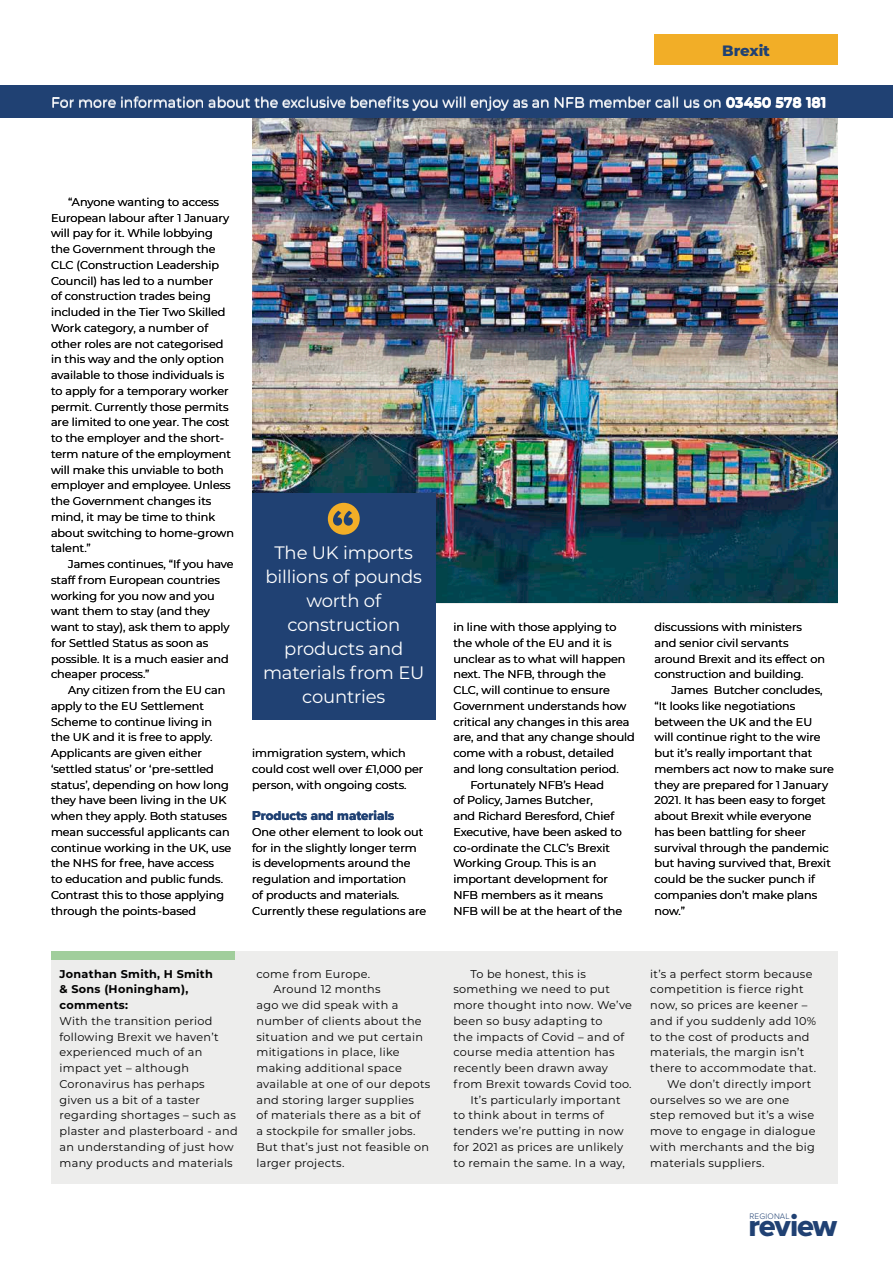
<style>
.page{position:relative;width:893px;height:1263px;background:#fff}
.page>*{position:absolute;margin:0;border:0;box-sizing:border-box;transform-origin:0 0}
.t1{font:30.9px "Proxima Nova Extrabld";letter-spacing:-.04em;color:#204173}
.t2{font:18px/24px "Montserrat";letter-spacing:-.01em;color:#fff;text-align:center}
.t3{font:800 15px "Montserrat";letter-spacing:-.005em;color:#204173}
.t4{font:14.25px "Montserrat";color:#fff}
.t5{font:13.5px "Proxima Nova Extrabld";letter-spacing:-.005em;color:#204173}
.t6{font:11.25px/15.8px "Montserrat";color:#000}
.t7{font:11.25px/15.8px "Montserrat";letter-spacing:.025em;color:#000}
.t8{font:700 11.25px/15.8px "Montserrat";letter-spacing:.025em;color:#000}
.t9{font:11.25px "Montserrat";letter-spacing:.02em;color:#000}
.t10{font:300 8.25px "Proxima Nova";letter-spacing:.02em;color:#204173}
.s1{font-weight:700}
</style>
<div class="page">
<div style="left:51px;top:951px;width:787px;height:233px;background:#ededec"></div>
<div style="left:51px;top:951px;width:183px;height:9px;background:#a1ce9c"></div>
<img style="left:252px;top:118px;width:586px;height:485px">
<div style="left:654px;top:34px;width:184px;height:30px;background:#f2ae27"></div>
<div style="left:654px;top:35px;width:184px;height:30px;background:#f2ae27"></div>
<div style="left:0;top:85px;width:893px;height:32px;background:#204173"></div>
<div style="left:0;top:86px;width:893px;height:32px;background:#204173"></div>
<div style="left:252px;top:494px;width:183px;height:226px;background:#204173"></div>
<div style="left:328px;top:503px;width:32px;height:32px;background:#f2ae27;border-radius:50%"></div>
<svg style="left:333px;top:510px;width:20px;height:16px"></svg>
<h3 class="t3" style="left:722px;top:38px;width:49px">Brexit</h3>
<p class="t4" style="left:51px;top:92px;width:777px">For more information about the exclusive benefits you will enjoy as an NFB member call us on <span class="s1">03450 578 181</span></p>
<p class="t6" style="left:51px;top:194px;width:185px;text-indent:17px">“Anyone wanting to access<br>European labour after 1 January will pay for it. While lobbying the Government through the<br>CLC (Construction Leadership<br>Council) has led to a number<br>of construction trades being included in the Tier Two Skilled<br>Work category, a number of other roles are not categorised in this way and the only option available to those individuals is to apply for a temporary worker permit. Currently those permits are limited to one year. The cost to the employer and the short&shy;term nature of the employment will make this unviable to both employer and employee. Unless the Government changes its mind, it may be time to think about switching to home-grown talent.”</p>
<p class="t6" style="left:51px;top:556px;width:184px;text-indent:17px">James continues, “If you have staff from European countries working for you now and you want them to stay (and they want to stay), ask them to apply for Settled Status as soon as possible. It is a much easier and cheaper process.”</p>
<p class="t6" style="left:51px;top:682px;width:182px;text-indent:17px">Any citizen from the EU can apply to the EU Settlement<br>Scheme to continue living in the UK and it is free to apply.<br>Applicants are given either ‘settled status’ or ‘pre-settled status’, depending on how long they have been living in the UK when they apply. Both statuses mean successful applicants can continue working in the UK, use the NHS for free, have access<br>to education and public funds.<br>Contrast this to those applying through the points-based</p>
<h2 class="t2" style="left:263px;top:540px;width:163px">The UK imports billions of pounds worth of construction products and materials from EU countries</h2>
<p class="t6" style="left:252px;top:745px;width:173px">immigration system, which could cost well over £1,000 per person, with ongoing costs.</p>
<p class="t5" style="left:252px;top:805px;width:144px">Products and materials</p>
<p class="t6" style="left:252px;top:824px;width:176px">One other element to look out for in the slightly longer term is developments around the regulation and importation<br>of products and materials.<br>Currently these regulations are</p>
<p class="t8" style="left:60px;top:965px;width:155px">Jonathan Smith, H Smith &amp; Sons (Honingham), comments:</p>
<p class="t7" style="left:60px;top:1013px;width:180px">With the transition period following Brexit we haven’t experienced much of an impact yet – although<br>Coronavirus has perhaps given us a bit of a taster regarding shortages – such as plaster and plasterboard - and an understanding of just how many products and materials</p>
<p class="t7" style="left:256px;top:965px;width:115px">come from Europe.</p>
<p class="t7" style="left:273px;top:981px;width:109px">Around 12 months</p>
<p class="t7" style="left:256px;top:997px;width:144px">ago we did speak with a</p>
<p class="t7" style="left:256px;top:1013px;width:167px">number of clients about the</p>
<p class="t7" style="left:256px;top:1028px;width:168px">situation and we put certain</p>
<p class="t7" style="left:256px;top:1044px;width:145px">mitigations in place, like</p>
<p class="t7" style="left:256px;top:1060px;width:147px">making additional space</p>
<p class="t7" style="left:256px;top:1076px;width:175px">available at one of our depots</p>
<p class="t7" style="left:256px;top:1091px;width:159px">and storing larger supplies</p>
<p class="t7" style="left:256px;top:1107px;width:166px">of materials there as a bit of</p>
<p class="t7" style="left:256px;top:1123px;width:160px">a stockpile for smaller jobs.</p>
<p class="t7" style="left:256px;top:1139px;width:174px">But that’s just not feasible on</p>
<p class="t7" style="left:256px;top:1154px;width:89px">larger projects.</p>
<p class="t6" style="left:453px;top:619px;width:165px">in line with those applying to</p>
<p class="t6" style="left:453px;top:635px;width:160px">the whole of the EU and it is</p>
<p class="t6" style="left:453px;top:650px;width:174px">unclear as to what will happen</p>
<p class="t6" style="left:453px;top:666px;width:154px">next. The NFB, through the</p>
<p class="t6" style="left:453px;top:682px;width:158px">CLC, will continue to ensure</p>
<p class="t6" style="left:453px;top:698px;width:175px">Government understands how</p>
<p class="t6" style="left:453px;top:713px;width:178px">critical any changes in this area</p>
<p class="t6" style="left:453px;top:729px;width:183px">are, and that any change should</p>
<p class="t6" style="left:453px;top:745px;width:162px">come with a robust, detailed</p>
<p class="t6" style="left:453px;top:761px;width:167px">and long consultation period.</p>
<p class="t6" style="left:470px;top:776px;width:135px">Fortunately NFB’s Head</p>
<p class="t6" style="left:453px;top:792px;width:141px">of Policy, James Butcher,</p>
<p class="t6" style="left:453px;top:808px;width:162px">and Richard Beresford, Chief</p>
<p class="t6" style="left:453px;top:824px;width:170px">Executive, have been asked to</p>
<p class="t6" style="left:453px;top:839px;width:158px">co-ordinate the CLC’s Brexit</p>
<p class="t6" style="left:453px;top:855px;width:145px">Working Group. This is an</p>
<p class="t6" style="left:453px;top:871px;width:156px">important development for</p>
<p class="t6" style="left:453px;top:887px;width:151px">NFB members as it means</p>
<p class="t6" style="left:453px;top:902px;width:170px">NFB will be at the heart of the</p>
<p class="t6" style="left:654px;top:619px;width:172px">discussions with ministers and senior civil servants around Brexit and its effect on construction and building.</p>
<p class="t6" style="left:654px;top:682px;width:181px;text-indent:17px">James Butcher concludes, “It looks like negotiations between the UK and the EU will continue right to the wire but it’s really important that members act now to make sure they are prepared for 1 January<br>2021. It has been easy to forget about Brexit while everyone has been battling for sheer survival through the pandemic but having survived that, Brexit could be the sucker punch if companies don’t make plans now.”</p>
<p class="t7" style="left:470px;top:965px;width:117px">To be honest, this is</p>
<p class="t7" style="left:453px;top:981px;width:158px">something we need to put</p>
<p class="t7" style="left:453px;top:997px;width:180px">more thought into now. We’ve</p>
<p class="t7" style="left:453px;top:1013px;width:151px">been so busy adapting to</p>
<p class="t7" style="left:453px;top:1028px;width:172px">the impacts of Covid – and of</p>
<p class="t7" style="left:453px;top:1044px;width:163px">course media attention has</p>
<p class="t7" style="left:453px;top:1060px;width:156px">recently been drawn away</p>
<p class="t9" style="left:453px;top:1076px;width:180px">from Brexit towards Covid too.</p>
<p class="t7" style="left:470px;top:1091px;width:152px">It’s particularly important</p>
<p class="t7" style="left:453px;top:1107px;width:152px">to think about in terms of</p>
<p class="t7" style="left:453px;top:1123px;width:172px">tenders we’re putting in now</p>
<p class="t7" style="left:453px;top:1139px;width:171px">for 2021 as prices are unlikely</p>
<p class="t7" style="left:453px;top:1154px;width:173px">to remain the same. In a way,</p>
<p class="t7" style="left:650px;top:965px;width:164px">it’s a perfect storm because</p>
<p class="t7" style="left:650px;top:981px;width:155px">competition is fierce right</p>
<p class="t7" style="left:650px;top:997px;width:159px">now, so prices are keener –</p>
<p class="t7" style="left:650px;top:1013px;width:167px">and if you suddenly add 10%</p>
<p class="t7" style="left:650px;top:1028px;width:161px">to the cost of products and</p>
<p class="t7" style="left:650px;top:1044px;width:156px">materials, the margin isn’t</p>
<p class="t7" style="left:650px;top:1060px;width:167px">there to accommodate that.</p>
<p class="t7" style="left:667px;top:1076px;width:145px">We don’t directly import</p>
<p class="t7" style="left:650px;top:1091px;width:140px">ourselves so we are one</p>
<p class="t7" style="left:650px;top:1107px;width:165px">step removed but it’s a wise</p>
<p class="t7" style="left:650px;top:1123px;width:167px">move to engage in dialogue</p>
<p class="t7" style="left:650px;top:1139px;width:166px">with merchants and the big</p>
<p class="t7" style="left:650px;top:1154px;width:116px">materials suppliers.</p>
<p class="t10" style="left:749px;top:1210px;width:42px">REGIONAL</p>
<h1 class="t1" style="left:748px;top:1202px;width:90px">review</h1>
</div>
